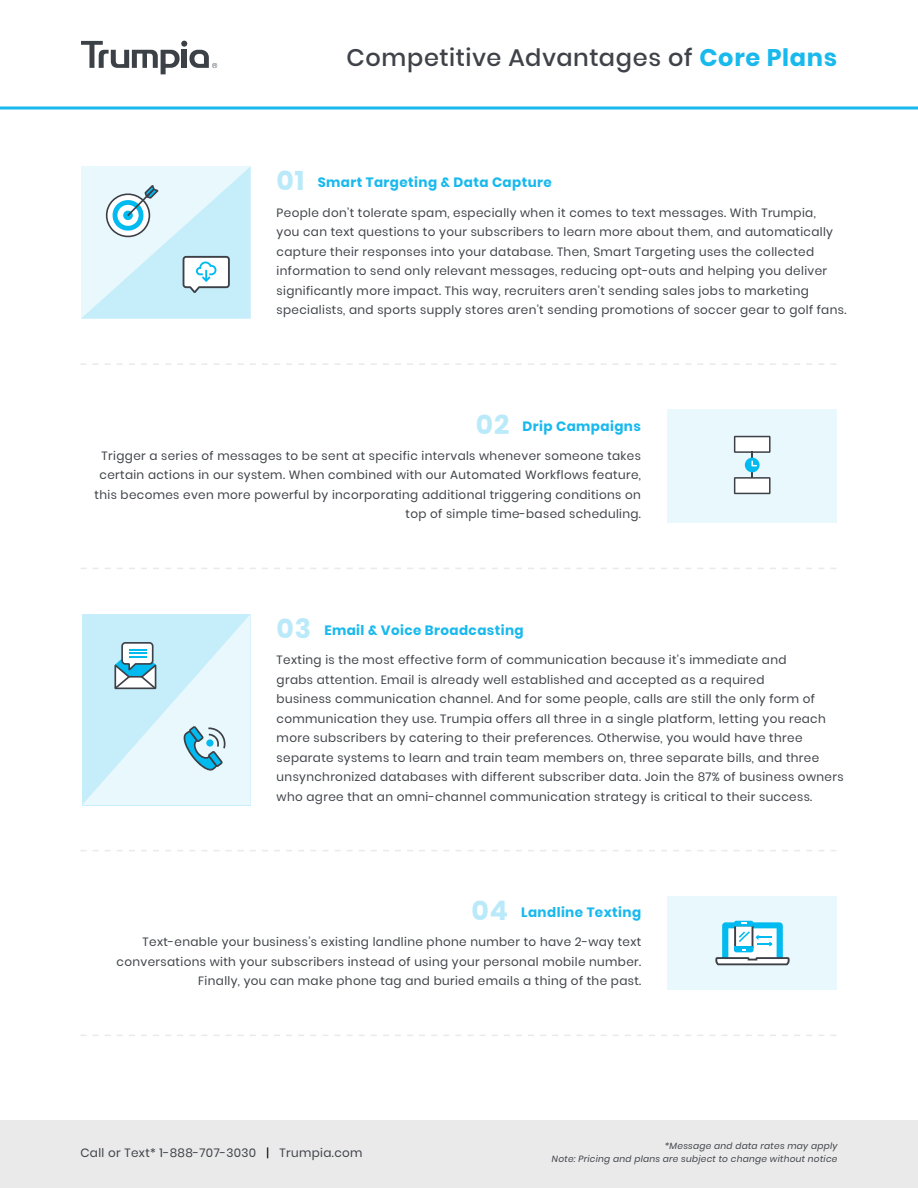
<style>
.page{position:relative;width:918px;height:1188px;background:#fff}
.page>*{position:absolute;margin:0;border:0;box-sizing:border-box;transform-origin:0 0}
.t1{font:500 24px "Poppins";letter-spacing:.025em;color:#3f4349}
.t2{font:700 13.5px "Poppins";letter-spacing:.03em;color:#19b9ed}
.t3{font:12px/19.5px "Poppins";letter-spacing:.03em;color:#3f4349;text-align:right}
.t4{font:italic 9px/13.5px "Poppins";letter-spacing:.03em;color:#3f4349;text-align:right}
.s1{font-weight:700;color:#19b9ed}
.s2{font-size:27px;color:#baeafa}
.s3{color:#000}
</style>
<div class="page">
<svg style="left:81px;top:41px;width:136px;height:33px"></svg>
<svg style="left:0;top:106px;width:918px;height:4px;background:#52caf1"></svg>
<div style="left:0;top:1120px;width:918px;height:68px;background:#eaeaea"></div>
<div style="left:667px;top:410px;width:170px;height:113px;background:#e8f8fd"></div>
<svg style="left:734px;top:436px;width:37px;height:17px"></svg>
<svg style="left:734px;top:477px;width:37px;height:17px"></svg>
<hr style="left:751px;top:452px;width:2px;height:26px;background:#3d4047">
<div style="left:745px;top:458px;width:15px;height:14px;background:#00baf0;border-radius:50%"></div>
<svg style="left:751px;top:461px;width:6px;height:5px"></svg>
<svg style="left:82px;top:614px;width:169px;height:191px;background:#ceedf6"></svg>
<svg style="left:81px;top:166px;width:170px;height:153px;background:#d1eef7"></svg>
<div style="left:668px;top:896px;width:169px;height:94px;background:#e8f8fd"></div>
<svg style="left:715px;top:921px;width:75px;height:44px"></svg>
<svg style="left:80px;top:363px;width:756px;height:2px"></svg>
<svg style="left:80px;top:568px;width:756px;height:1px"></svg>
<svg style="left:80px;top:850px;width:756px;height:1px"></svg>
<svg style="left:80px;top:1035px;width:756px;height:1px"></svg>
<h1 class="t1" style="left:347px;top:43px;width:492px">Competitive Advantages of <span class="s1">Core Plans</span></h1>
<p class="t2" style="left:277px;top:175px;width:277px"><span class="s2">01</span> Smart Targeting &amp; Data Capture</p>
<p class="t3" style="left:277px;top:203px;width:571px;text-align:left">People don’t tolerate spam, especially when it comes to text messages. With Trumpia,<br>you can text questions to your subscribers to learn more about them, and automatically capture their responses into your database. Then, Smart Targeting uses the collected information to send only relevant messages, reducing opt-outs and helping you deliver significantly more impact. This way, recruiters aren’t sending sales jobs to marketing specialists, and sports supply stores aren’t sending promotions of soccer gear to golf fans.</p>
<p class="t2" style="left:476px;top:418px;width:167px"><span class="s2">02</span> Drip Campaigns</p>
<p class="t3" style="left:95px;top:446px;width:548px">Trigger a series of messages to be sent at specific intervals whenever someone takes certain actions in our system. When combined with our Automated Workflows feature, this becomes even more powerful by incorporating additional triggering conditions on top of simple time-based scheduling.</p>
<p class="t2" style="left:277px;top:622px;width:249px"><span class="s2">03</span> Email &amp; Voice Broadcasting</p>
<p class="t3" style="left:277px;top:650px;width:568px;text-align:left">Texting is the most effective form of communication because it’s immediate and<br>grabs attention. Email is already well established and accepted as a required<br>business communication channel. And for some people, calls are still the only form of communication they use. Trumpia offers all three in a single platform, letting you reach more subscribers by catering to their preferences. Otherwise, you would have three separate systems to learn and train team members on, three separate bills, and three unsynchronized databases with different subscriber data. Join the 87% of business owners who agree that an omni-channel communication strategy is critical to their success.</p>
<p class="t2" style="left:472px;top:905px;width:171px"><span class="s2">04</span> Landline Texting</p>
<p class="t3" style="left:117px;top:932px;width:526px">Text-enable your business’s existing landline phone number to have 2-way text conversations with your subscribers instead of using your personal mobile number.<br>Finally, you can make phone tag and buried emails a thing of the past.</p>
<p class="t3" style="left:80px;top:1143px;width:284px">Call or Text* 1-888-707-3030 <span class="s3">|</span> Trumpia.com</p>
<p class="t4" style="left:552px;top:1139px;width:287px">*Message and data rates may apply<br>Note: Pricing and plans are subject to change without notice</p>
</div>
